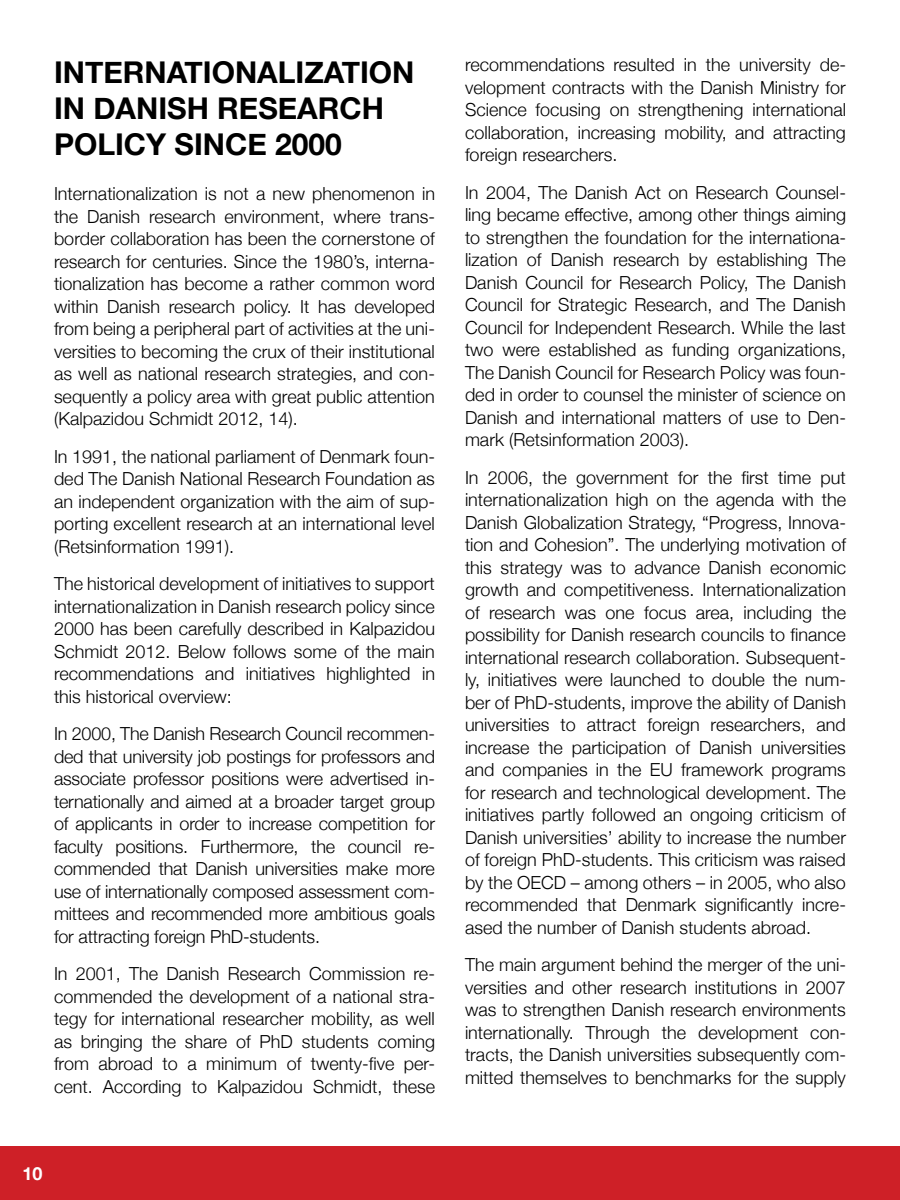
<style>
.page{position:relative;width:900px;height:1200px;background:#fff}
.page>*{position:absolute;margin:0;border:0;box-sizing:border-box;transform-origin:0 0}
.t1{font:700 30px/36px "Helvetica Neue";color:#000}
.Brødtekst{font:300 18px/22.5px "Helvetica Neue";color:#000;text-align:justify}
.t2{font:700 18px "Helvetica Neue";color:#fff}
</style>
<div class="page">
<div style="left:0;top:1146px;width:900px;height:54px;background:#ce2027"></div>
<p class="t1" style="left:54px;top:55px;width:362px">INTERNATIONALIZATION<br>IN DANISH RESEARCH<br>POLICY SINCE 2000</p>
<p class="Brødtekst" style="left:54px;top:181px;width:383px">Internationalization is not a new phenomenon in the Danish research environment, where trans&shy;border collaboration has been the cornerstone of research for centuries. Since the 1980’s, interna&shy;tionalization has become a rather common word within Danish research policy. It has developed from being a peripheral part of activities at the uni&shy;versities to becoming the crux of their institutional as well as national research strategies, and con&shy;sequently a policy area with great public attention (Kalpazidou Schmidt 2012, 14).</p>
<p class="Brødtekst" style="left:54px;top:444px;width:383px">In 1991, the national parliament of Denmark foun&shy;ded The Danish National Research Foundation as an independent organization with the aim of sup&shy;porting excellent research at an international level (Retsinformation 1991).</p>
<p class="Brødtekst" style="left:54px;top:571px;width:383px">The historical development of initiatives to support internationalization in Danish research policy since 2000 has been carefully described in Kalpazidou Schmidt 2012. Below follows some of the main recommendations and initiatives highlighted in this historical overview:</p>
<p class="Brødtekst" style="left:54px;top:721px;width:383px">In 2000, The Danish Research Council recommen&shy;ded that university job postings for professors and associate professor positions were advertised in&shy;ternationally and aimed at a broader target group of applicants in order to increase competition for faculty positions. Furthermore, the council re&shy;commended that Danish universities make more use of internationally composed assessment com&shy;mittees and recommended more ambitious goals for attracting foreign PhD-students.</p>
<p class="Brødtekst" style="left:54px;top:961px;width:383px">In 2001, The Danish Research Commission re&shy;commended the development of a national stra&shy;tegy for international researcher mobility, as well as bringing the share of PhD students coming from abroad to a minimum of twenty-five per&shy;cent. According to Kalpazidou Schmidt, these</p>
<p class="t2" style="left:23px;top:1159px;width:22px">10</p>
<p class="Brødtekst" style="left:465px;top:52px;width:383px">recommendations resulted in the university de&shy;velopment contracts with the Danish Ministry for Science focusing on strengthening international collaboration, increasing mobility, and attracting foreign researchers.</p>
<p class="Brødtekst" style="left:465px;top:180px;width:383px">In 2004, The Danish Act on Research Counsel&shy;ling became effective, among other things aiming to strengthen the foundation for the internationa&shy;lization of Danish research by establishing The Danish Council for Research Policy, The Danish Council for Strategic Research, and The Danish Council for Independent Research. While the last two were established as funding organizations, The Danish Council for Research Policy was foun&shy;ded in order to counsel the minister of science on Danish and international matters of use to Den&shy;mark (Retsinformation 2003).</p>
<p class="Brødtekst" style="left:465px;top:465px;width:383px">In 2006, the government for the first time put internationalization high on the agenda with the Danish Globalization Strategy, “Progress, Innova&shy;tion and Cohesion”. The underlying motivation of this strategy was to advance Danish economic growth and competitiveness. Internationalization of research was one focus area, including the possibility for Danish research councils to finance international research collaboration. Subsequent&shy;ly, initiatives were launched to double the num&shy;ber of PhD-students, improve the ability of Danish universities to attract foreign researchers, and increase the participation of Danish universities and companies in the EU framework programs for research and technological development. The initiatives partly followed an ongoing criticism of Danish universities’ ability to increase the number of foreign PhD-students. This criticism was raised by the OECD – among others – in 2005, who also recommended that Denmark significantly incre&shy;ased the number of Danish students abroad.</p>
<p class="Brødtekst" style="left:465px;top:952px;width:383px">The main argument behind the merger of the uni&shy;versities and other research institutions in 2007 was to strengthen Danish research environments internationally. Through the development con&shy;tracts, the Danish universities subsequently com&shy;mitted themselves to benchmarks for the supply</p>
</div>
